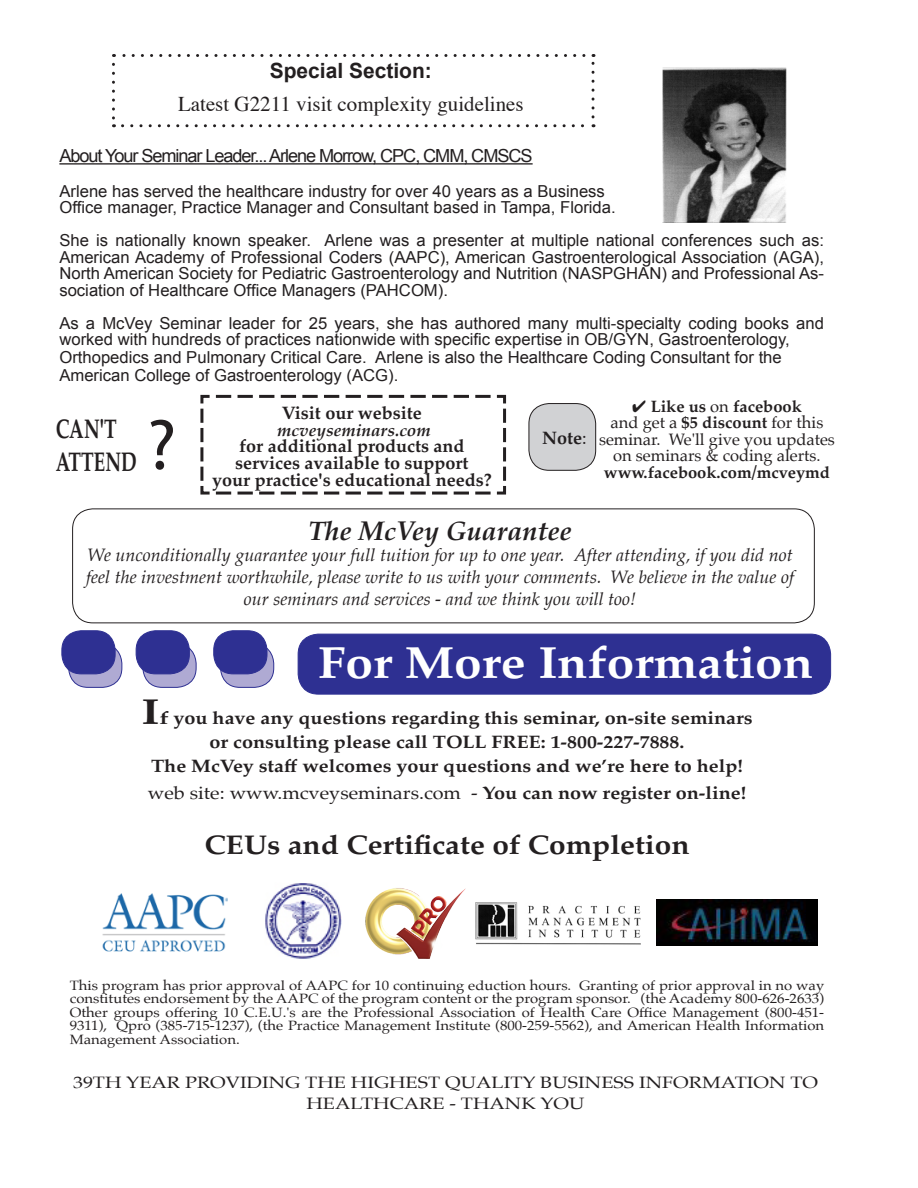
<style>
.page{position:relative;width:918px;height:1188px;background:#fff}
.page>*{position:absolute;margin:0;border:0;box-sizing:border-box;transform-origin:0 0}
.t1{font:72px "Myriad Pro";color:#231f20}
.t2{font:700 45px "Palatino";color:#fff;scale:1.1 1}
.t3{font:700 27px "Palatino";color:#231f20;scale:1.1 1}
.t4{font:italic 700 27px "Palatino";color:#231f20}
.t5{font:700 27px "Palatino";color:#231f20;scale:.7 1}
.t6{font:21px "Times";color:#231f20}
.t7{font:700 21px "Arial";color:#231f20}
.t8{font:italic 18px "Palatino";color:#231f20}
.t9{font:700 18px "Palatino";color:#231f20}
.t10{font:700 18px "Palatino";color:#231f20;scale:1.1 1}
.t11{font:700 18px "Palatino";color:#231f20;scale:1.3 1}
.t12{font:18px "Palatino";color:#231f20;scale:1.1 1}
.t13{font:18px "Arial";letter-spacing:-.06em;color:#231f20}
.t14{font:italic 700 17.25px "Palatino";color:#231f20}
.t15{font:16.5px/16.5px "Arial";color:#231f20;text-align:justify}
.t16{font:16.5px "Palatino";color:#231f20}
.t17{font:16.5px "Palatino";color:#231f20;scale:1.2 1}
.t18{font:700 16.5px "Palatino";color:#231f20}
.t19{font:13.5px/13.5px "Palatino";color:#231f20;text-align:justify;scale:1.1 1}
.s1{font-weight:400}
.s2{font-weight:700}
.s3{font-size:36px}
</style>
<div class="page">
<div style="left:72px;top:508px;width:743px;height:115px;border:1px solid #231f20;border-radius:20px"></div>
<div style="left:298px;top:634px;width:533px;height:60px;background:#2e3092;border-radius:20px"></div>
<div style="left:298px;top:634px;width:533px;height:60px;border:1px solid #2e3092;border-radius:20px"></div>
<div style="left:69px;top:644px;width:53px;height:43px;background:#afaad3;border-radius:20px"></div>
<div style="left:68px;top:644px;width:54px;height:44px;border:1px solid #2e3092;border-radius:20px"></div>
<div style="left:62px;top:631px;width:53px;height:43px;background:#2e3092;border-radius:20px"></div>
<div style="left:62px;top:630px;width:54px;height:44px;border:1px solid #2e3092;border-radius:20px"></div>
<div style="left:220px;top:644px;width:54px;height:43px;background:#afaad3;border-radius:20px"></div>
<div style="left:220px;top:644px;width:54px;height:44px;border:1px solid #2e3092;border-radius:20px"></div>
<div style="left:214px;top:631px;width:53px;height:43px;background:#2e3092;border-radius:20px"></div>
<div style="left:213px;top:630px;width:54px;height:44px;border:1px solid #2e3092;border-radius:20px"></div>
<div style="left:143px;top:644px;width:53px;height:43px;background:#afaad3;border-radius:20px"></div>
<div style="left:142px;top:644px;width:54px;height:44px;border:1px solid #2e3092;border-radius:20px"></div>
<div style="left:136px;top:631px;width:53px;height:43px;background:#2e3092;border-radius:20px"></div>
<div style="left:136px;top:630px;width:54px;height:44px;border:1px solid #2e3092;border-radius:20px"></div>
<img style="left:662px;top:68px;width:125px;height:155px">
<div style="left:529px;top:404px;width:67px;height:66px;background:#d1d2d4;border-radius:20px"></div>
<div style="left:529px;top:403px;width:67px;height:68px;border:1px solid #231f20;border-radius:20px"></div>
<svg style="left:200px;top:394px;width:307px;height:101px"></svg>
<img style="left:265px;top:883px;width:77px;height:76px">
<img style="left:476px;top:903px;width:164px;height:42px">
<img style="left:656px;top:899px;width:162px;height:47px">
<img style="left:365px;top:888px;width:101px;height:71px">
<img style="left:102px;top:893px;width:126px;height:59px">
<svg style="left:112px;top:64px;width:3px;height:63px"></svg>
<svg style="left:123px;top:124px;width:471px;height:3px"></svg>
<svg style="left:592px;top:54px;width:3px;height:63px"></svg>
<svg style="left:113px;top:54px;width:471px;height:3px"></svg>
<hr style="left:59px;top:163px;width:474px;height:2px;background:#231f20">
<p class="t7" style="left:270px;top:57px;width:164px">Special Section:</p>
<p class="t6" style="left:178px;top:84px;width:347px">Latest G2211 visit complexity guidelines</p>
<p class="t13" style="left:59px;top:144px;width:475px">About Your Seminar Leader... Arlene Morrow, CPC, CMM, CMSCS</p>
<p class="t15" style="left:59px;top:183px;width:547px">Arlene has served the healthcare industry for over 40 years as a Business</p>
<p class="t15" style="left:59px;top:199px;width:558px">Office manager, Practice Manager and Consultant based in Tampa, Florida.</p>
<p class="t15" style="left:59px;top:232px;width:766px">She is nationally known speaker. Arlene was a presenter at multiple national conferences such as:<br>American Academy of Professional Coders (AAPC), American Gastroenterological Association (AGA), North American Society for Pediatric Gastroenterology and Nutrition (NASPGHAN) and Professional As&shy;sociation of Healthcare Office Managers (PAHCOM).</p>
<p class="t15" style="left:59px;top:315px;width:766px">As a McVey Seminar leader for 25 years, she has authored many multi-specialty coding books and worked with hundreds of practices nationwide with specific expertise in OB/GYN, Gastroenterology,</p>
<p class="t15" style="left:59px;top:349px;width:724px">Orthopedics and Pulmonary Critical Care. Arlene is also the Healthcare Coding Consultant for the</p>
<p class="t15" style="left:59px;top:367px;width:340px">American College of Gastroenterology (ACG).</p>
<p class="t5" style="left:56px;top:406px;width:89px">CAN'T</p>
<p class="t5" style="left:56px;top:438px;width:118px">ATTEND</p>
<p class="t1" style="left:147px;top:400px;width:31px">?</p>
<p class="t9" style="left:282px;top:398px;width:141px">Visit our website</p>
<p class="t14" style="left:277px;top:416px;width:155px">mcveyseminars.com</p>
<p class="t9" style="left:239px;top:431px;width:227px">for additional products and</p>
<p class="t9" style="left:235px;top:447px;width:235px">services available to support</p>
<p class="t9" style="left:212px;top:465px;width:281px">your practice's educational needs?</p>
<p class="t9" style="left:542px;top:423px;width:46px">Note<span class="s1">:</span></p>
<p class="t18" style="left:632px;top:392px;width:171px">✔ Like us <span class="s1">on</span> facebook</p>
<p class="t16" style="left:611px;top:409px;width:214px">and get a <span class="s2">$5 discount</span> for this</p>
<p class="t16" style="left:599px;top:425px;width:237px">seminar. We'll give you updates</p>
<p class="t16" style="left:613px;top:442px;width:209px">on seminars &amp; coding alerts.</p>
<p class="t18" style="left:604px;top:458px;width:228px">www.facebook.com/mcveymd</p>
<p class="t4" style="left:308px;top:508px;width:265px">The McVey Guarantee</p>
<p class="t8" style="left:88px;top:540px;width:707px">We unconditionally guarantee your full tuition for up to one year. After attending, if you did not</p>
<p class="t8" style="left:86px;top:562px;width:709px">feel the investment worthwhile, please write to us with your comments. We believe in the value of</p>
<p class="t8" style="left:244px;top:583px;width:394px">our seminars and services - and we think you will too!</p>
<p class="t2" style="left:318px;top:624px;width:452px">For More Information</p>
<p class="t11" style="left:141px;top:703px;width:472px"><span class="s3">I</span>f you have any questions regarding this seminar, on-site seminars</p>
<p class="t10" style="left:210px;top:727px;width:433px">or consulting please call TOLL FREE: 1-800-227-7888.</p>
<p class="t10" style="left:151px;top:751px;width:540px">The McVey staff welcomes your questions and we’re here to help!</p>
<p class="t12" style="left:148px;top:778px;width:545px">web site: www.mcveyseminars.com - <span class="s2">You can now register on-line!</span></p>
<p class="t3" style="left:204px;top:822px;width:442px">CEUs and Certificate of Completion</p>
<p class="t19" style="left:70px;top:978px;width:687px">This program has prior approval of AAPC for 10 continuing eduction hours. Granting of prior approval in no way constitutes endorsement by the AAPC of the program content or the program sponsor. (the Academy 800-626-2633)<br>Other groups offering 10 C.E.U.'s are the Professional Association of Health Care Office Management (800-451- 9311), Qpro (385-715-1237), (the Practice Management Institute (800-259-5562), and American Health Information Management Association.</p>
<p class="t17" style="left:73px;top:1068px;width:622px">39TH YEAR PROVIDING THE HIGHEST QUALITY BUSINESS INFORMATION TO</p>
<p class="t17" style="left:306px;top:1089px;width:233px">HEALTHCARE - THANK YOU</p>
</div>
